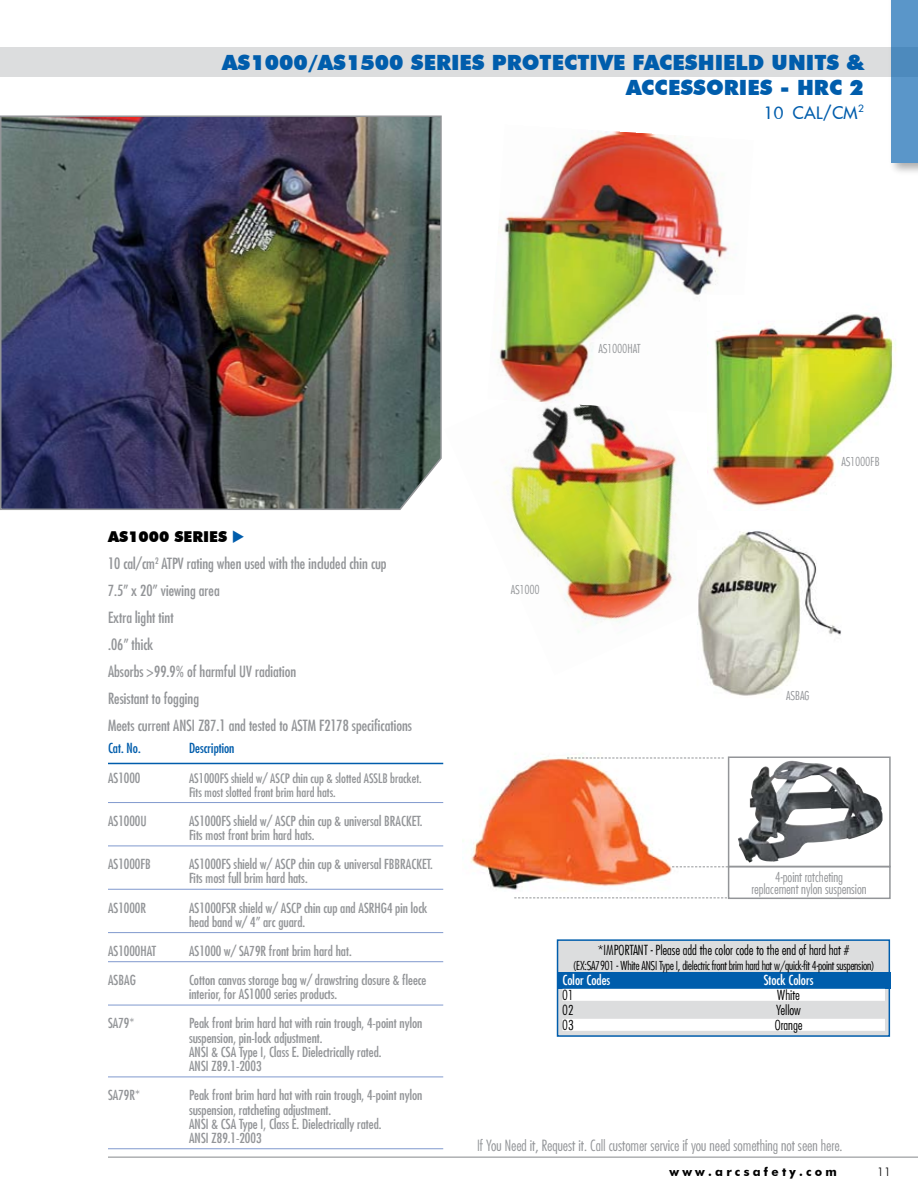
<style>
.page{position:relative;width:918px;height:1188px;background:#fff}
.page>*{position:absolute;margin:0;border:0;box-sizing:border-box;transform-origin:0 0}
.t1{font:900 21px/24.8px "Futura BT";color:#005dac}
.t2{font:100 21px "Futura";color:#005dac}
.t3{font:condensed 15px/27px "Futura";color:#939598}
.t4{font:300 condensed 15px "Futura";color:#939598}
.t5{font:900 15px "Futura BT";color:#000}
.t6{font:condensed 13.5px/14.2px "Futura";color:#939598}
.t7{font:300 condensed 13.5px "Futura";color:#000}
.t8{font:300 condensed 13.5px/12px "Futura";color:#939598;text-align:center}
.t9{font:condensed 13.5px "Futura";color:#fff}
.t10{font:condensed 13.5px "Futura";color:#005dac}
.t11{font:condensed 12.75px/14.2px "Futura";color:#939598}
.t12{font:300 condensed 12px "Futura";letter-spacing:-.02em;color:#000}
.t13{font:300 condensed 12px "Futura";color:#939598}
.t14{font:700 12px "Futura BT";color:#000}
.t15{font:300 12px "Futura BT";color:#000}
.s1{color:#005dac}
</style>
<div class="page">
<hr style="left:0;top:1157px;width:918px;height:1px;background:#939598">
<div style="left:0;top:1146px;width:107px;height:18px;background:#fff"></div>
<div style="left:0;top:47px;width:918px;height:30px;background:#dcddde"></div>
<div style="left:887px;top:0;width:31px;height:177px;background:#000;opacity:.5"></div>
<div style="left:891px;top:0;width:27px;height:163px;background:linear-gradient(to bottom,#5692c5,#5995c8)"></div>
<img style="left:470px;top:756px;width:208px;height:143px">
<img style="left:494px;top:415px;width:214px;height:218px">
<img style="left:497px;top:131px;width:232px;height:284px">
<img style="left:708px;top:296px;width:188px;height:211px">
<img style="left:738px;top:761px;width:145px;height:102px">
<img style="left:697px;top:530px;width:144px;height:166px">
<div style="left:558px;top:940px;width:331px;height:96px;background:#dcddde"></div>
<div style="left:557px;top:939px;width:333px;height:98px;border:2px solid #005dac"></div>
<div style="left:557px;top:973px;width:333px;height:16px;background:#005dac"></div>
<div style="left:562px;top:989px;width:323px;height:12px;background:#fff"></div>
<div style="left:562px;top:1019px;width:323px;height:12px;background:#fff"></div>
<hr style="left:108px;top:763px;width:335px;height:1px;background:#005dac">
<hr style="left:108px;top:802px;width:335px;height:1px;background:#8199ce">
<hr style="left:108px;top:846px;width:335px;height:1px;background:#8199ce">
<hr style="left:108px;top:889px;width:335px;height:1px;background:#8199ce">
<hr style="left:108px;top:932px;width:335px;height:1px;background:#8199ce">
<hr style="left:108px;top:961px;width:335px;height:1px;background:#8199ce">
<hr style="left:108px;top:1005px;width:335px;height:1px;background:#8199ce">
<hr style="left:108px;top:1077px;width:335px;height:1px;background:#8199ce">
<hr style="left:108px;top:1148px;width:335px;height:1px;background:#8199ce">
<div style="left:728px;top:756px;width:163px;height:111px;border:2px solid #939598"></div>
<div style="left:728px;top:866px;width:163px;height:33px;border:2px solid #939598"></div>
<svg style="left:567px;top:758px;width:157px;height:1px"></svg>
<svg style="left:514px;top:897px;width:213px;height:1px"></svg>
<svg style="left:672px;top:866px;width:56px;height:1px"></svg>
<img style="left:0;top:115px;width:442px;height:395px">
<h1 class="t1" style="left:222px;top:50px;width:202px">AS1000/AS 1500 SERIES</h1>
<h1 class="t1" style="left:626px;top:50px;width:239px;text-indent:-134px">PROTECTIVE FACESHIELD UNITS &amp;<br>ACCESSORIES</h1>
<h1 class="t1" style="left:780px;top:75px;width:86px">- HRC 2</h1>
<h1 class="t2" style="left:764px;top:105px;width:102px">10 CAL/CM<sup>2</sup></h1>
<p class="t5" style="left:108px;top:528px;width:138px">AS1000 SERIES <span class="s1">◆</span></p>
<p class="t3" style="left:108px;top:550px;width:305px">10 cal/cm<sup>2</sup> ATPV rating when used with the included chin cup<br>7.5” x 20” viewing area<br>Extra light tint<br>.06” thick<br>Absorbs &gt;99.9% of harmful UV radiation<br>Resistant to fogging<br>Meets current ANSI Z87.1 and tested to ASTM F2178 specifications</p>
<p class="t10" style="left:108px;top:740px;width:34px">Cat. No.</p>
<p class="t10" style="left:189px;top:740px;width:47px">Description</p>
<p class="t6" style="left:108px;top:770px;width:34px">AS1000</p>
<p class="t11" style="left:189px;top:770px;width:234px">AS1000FS shield w/ ASCP chin cup &amp; slotted ASSLB bracket.<br>Fits most slotted front brim hard hats.</p>
<p class="t6" style="left:108px;top:813px;width:40px">AS1000U</p>
<p class="t6" style="left:189px;top:813px;width:235px">AS1000FS shield w/ ASCP chin cup &amp; universal BRACKET.<br>Fits most front brim hard hats.</p>
<p class="t6" style="left:108px;top:857px;width:44px">AS1000FB</p>
<p class="t6" style="left:189px;top:857px;width:245px">AS1000FS shield w/ ASCP chin cup &amp; universal FBBRACKET.<br>Fits most full brim hard hats.</p>
<p class="t6" style="left:108px;top:900px;width:40px">AS1000R</p>
<p class="t6" style="left:189px;top:900px;width:240px">AS1000FSR shield w/ ASCP chin cup and ASRHG4 pin lock head band w/ 4” arc guard.</p>
<p class="t6" style="left:108px;top:944px;width:50px">AS1000HAT</p>
<p class="t6" style="left:189px;top:944px;width:164px">AS1000 w/ SA79R front brim hard hat.</p>
<p class="t6" style="left:108px;top:973px;width:29px">ASBAG</p>
<p class="t6" style="left:189px;top:973px;width:239px">Cotton canvas storage bag w/ drawstring closure &amp; fleece interior, for AS1000 series products.</p>
<p class="t6" style="left:108px;top:1016px;width:28px">SA79*</p>
<p class="t6" style="left:189px;top:1016px;width:235px">Peak front brim hard hat with rain trough, 4-point nylon suspension, pin-lock adjustment.<br>ANSI &amp; CSA Type I, Class E. Dielectrically rated.<br>ANSI Z89.1-2003</p>
<p class="t6" style="left:108px;top:1088px;width:33px">SA79R*</p>
<p class="t6" style="left:189px;top:1088px;width:235px">Peak front brim hard hat with rain trough, 4-point nylon suspension, ratcheting adjustment.<br>ANSI &amp; CSA Type I, Class E. Dielectrically rated.<br>ANSI Z89.1-2003</p>
<p class="t13" style="left:599px;top:341px;width:43px">AS1000HAT</p>
<p class="t13" style="left:511px;top:583px;width:30px">AS1000</p>
<p class="t13" style="left:842px;top:454px;width:39px">AS1000FB</p>
<p class="t13" style="left:786px;top:688px;width:25px">ASBAG</p>
<p class="t8" style="left:751px;top:871px;width:117px">4-point ratcheting replacement nylon suspension</p>
<p class="t7" style="left:598px;top:941px;width:253px">*IMPORTANT - Please add the color code to the end of hard hat #</p>
<p class="t12" style="left:573px;top:958px;width:303px">(EX:SA7901 - White ANSI Type I, dielectric front brim hard hat w/quick-fit 4-point suspension)</p>
<p class="t9" style="left:562px;top:971px;width:49px">Color Codes</p>
<p class="t9" style="left:764px;top:971px;width:51px">Stock Colors</p>
<p class="t7" style="left:562px;top:986px;width:13px">01</p>
<p class="t7" style="left:777px;top:986px;width:24px">White</p>
<p class="t7" style="left:562px;top:1001px;width:13px">02</p>
<p class="t7" style="left:776px;top:1001px;width:26px">Yellow</p>
<p class="t7" style="left:562px;top:1016px;width:13px">03</p>
<p class="t7" style="left:775px;top:1016px;width:29px">Orange</p>
<p class="t4" style="left:477px;top:1136px;width:367px">If You Need it, Request it. Call customer service if you need something not seen here.</p>
<p class="t14" style="left:670px;top:1164px;width:169px">w w w . a r c s a f e t y . c o m</p>
<p class="t15" style="left:877px;top:1164px;width:15px">11</p>
</div>
